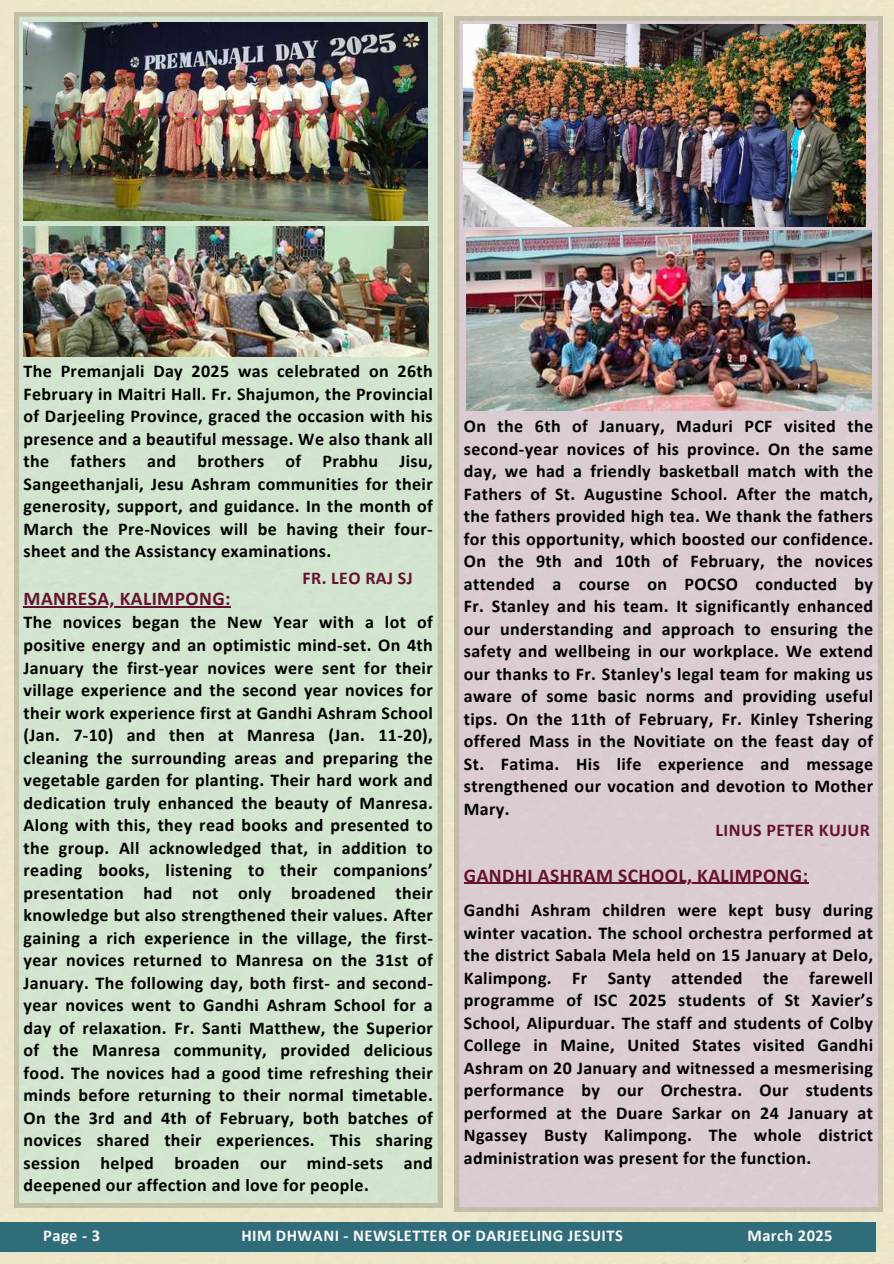
<style>
.page{position:relative;width:894px;height:1264px;background:#fff}
.page>*{position:absolute;margin:0;border:0;box-sizing:border-box;transform-origin:0 0}
.t1{font:700 19.5px "Calibri";letter-spacing:.02em;color:#661132}
.t2{font:700 18px/22.5px "Calibri";letter-spacing:.02em;color:#000;text-align:justify}
.t3{font:700 18px "Calibri";letter-spacing:.02em;color:#661132}
.t4{font:700 16.5px "Calibri";letter-spacing:.025em;color:#faf9f4}
</style>
<div class="page">
<div style="left:0;top:0;width:893px;height:1263px;background:#ede7ca"></div>
<div style="left:0;top:1222px;width:875px;height:30px;background:#306d7a"></div>
<div style="left:15px;top:12px;width:427px;height:1195px;background:#d3e5ce"></div>
<div style="left:454px;top:16px;width:428px;height:1195px;background:#dbccd3"></div>
<img style="left:24px;top:23px;width:403px;height:198px">
<img style="left:24px;top:226px;width:405px;height:131px">
<img style="left:463px;top:25px;width:402px;height:201px">
<img style="left:466px;top:231px;width:404px;height:179px">
<hr style="left:24px;top:606px;width:207px;height:1px;background:#661132">
<hr style="left:463px;top:882px;width:345px;height:2px;background:#661132">
<p class="t2" style="left:24px;top:361px;width:410px">The Premanjali Day 2025 was celebrated on 26th February in Maitri Hall. Fr. Shajumon, the Provincial of Darjeeling Province, graced the occasion with his presence and a beautiful message. We also thank all the fathers and brothers of Prabhu Jisu, Sangeethanjali, Jesu Ashram communities for their generosity, support, and guidance. In the month of March the Pre-Novices will be having their four&shy;sheet and the Assistancy examinations.</p>
<p class="t1" style="left:24px;top:591px;width:208px">MANRESA, KALIMPONG:</p>
<p class="t3" style="left:302px;top:570px;width:112px">FR. LEO RAJ SJ</p>
<p class="t2" style="left:24px;top:612px;width:410px">The novices began the New Year with a lot of positive energy and an optimistic mind-set. On 4th January the first-year novices were sent for their village experience and the second year novices for their work experience first at Gandhi Ashram School (Jan. 7-10) and then at Manresa (Jan. 11-20), cleaning the surrounding areas and preparing the vegetable garden for planting. Their hard work and dedication truly enhanced the beauty of Manresa.<br>Along with this, they read books and presented to the group. All acknowledged that, in addition to reading books, listening to their companions’ presentation had not only broadened their knowledge but also strengthened their values. After gaining a rich experience in the village, the first&shy;year novices returned to Manresa on the 31st of January. The following day, both first- and second&shy;year novices went to Gandhi Ashram School for a day of relaxation. Fr. Santi Matthew, the Superior of the Manresa community, provided delicious food. The novices had a good time refreshing their minds before returning to their normal timetable.<br>On the 3rd and 4th of February, both batches of novices shared their experiences. This sharing session helped broaden our mind-sets and deepened our affection and love for people.</p>
<p class="t2" style="left:463px;top:416px;width:410px">On the 6th of January, Maduri PCF visited the second-year novices of his province. On the same day, we had a friendly basketball match with the Fathers of St. Augustine School. After the match, the fathers provided high tea. We thank the fathers for this opportunity, which boosted our confidence.<br>On the 9th and 10th of February, the novices attended a course on POCSO conducted by Fr. Stanley and his team. It significantly enhanced our understanding and approach to ensuring the safety and wellbeing in our workplace. We extend our thanks to Fr. Stanley's legal team for making us aware of some basic norms and providing useful tips. On the 11th of February, Fr. Kinley Tshering offered Mass in the Novitiate on the feast day of St. Fatima. His life experience and message strengthened our vocation and devotion to Mother Mary.</p>
<p class="t3" style="left:715px;top:822px;width:156px">LINUS PETER KUJUR</p>
<p class="t1" style="left:463px;top:867px;width:345px">GANDHI ASHRAM SCHOOL, KALIMPONG:</p>
<p class="t2" style="left:463px;top:900px;width:410px">Gandhi Ashram children were kept busy during winter vacation. The school orchestra performed at the district Sabala Mela held on 15 January at Delo, Kalimpong. Fr Santy attended the farewell programme of ISC 2025 students of St Xavier’s School, Alipurduar. The staff and students of Colby College in Maine, United States visited Gandhi Ashram on 20 January and witnessed a mesmerising performance by our Orchestra. Our students performed at the Duare Sarkar on 24 January at Ngassey Busty Kalimpong. The whole district administration was present for the function.</p>
<p class="t4" style="left:43px;top:1228px;width:58px">Page - 3</p>
<p class="t4" style="left:241px;top:1228px;width:383px">HIM DHWANI - NEWSLETTER OF DARJEELING JESUITS</p>
<p class="t4" style="left:747px;top:1228px;width:87px">March 2025</p>
</div>
